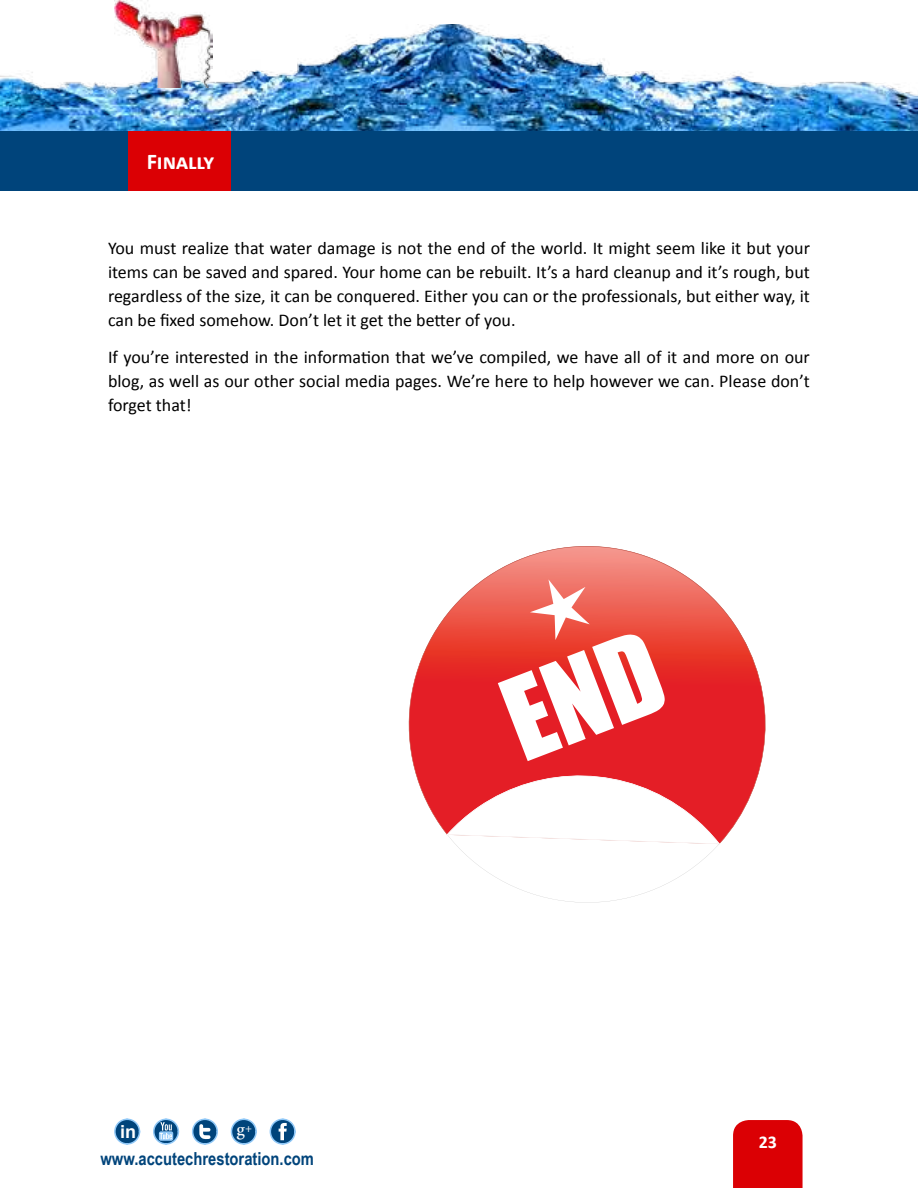
<style>
.page{position:relative;width:918px;height:1188px;background:#fff}
.page>*{position:absolute;margin:0;border:0;box-sizing:border-box;transform-origin:0 0}
.t1{font:700 22.5px "Calibri";color:#fff}
.t2{font:18px/24px "Calibri";color:#000;text-align:justify}
.t3{font:700 18px "Arial Narrow";color:#00447b}
.t4{font:700 18px "Calibri";color:#fff}
.t5{font:500 18px "Minion Pro";color:#fff}
.t6{font:700 18px "Arial";color:#fff}
</style>
<div class="page">
<img style="left:0;top:25px;width:918px;height:106px">
<img style="left:114px;top:0;width:98px;height:88px">
<div style="left:0;top:131px;width:918px;height:59px;background:#00447b"></div>
<div style="left:733px;top:1120px;width:70px;height:68px;background:#db0004"></div>
<svg style="left:191px;top:1118px;width:27px;height:27px"></svg>
<svg style="left:153px;top:1118px;width:27px;height:27px"></svg>
<svg style="left:269px;top:1118px;width:27px;height:27px"></svg>
<svg style="left:230px;top:1118px;width:27px;height:27px"></svg>
<svg style="left:114px;top:1118px;width:27px;height:27px"></svg>
<div style="left:128px;top:131px;width:103px;height:59px;background:#db0004"></div>
<svg style="left:408px;top:546px;width:358px;height:298px"></svg>
<svg style="left:447px;top:579px;width:273px;height:265px"></svg>
<p class="t1" style="left:147px;top:147px;width:69px">Finally</p>
<p class="t2" style="left:108px;top:236px;width:703px">You must realize that water damage is not the end of the world. It might seem like it but your items can be saved and spared. Your home can be rebuilt. It’s a hard cleanup and it’s rough, but regardless of the size, it can be conquered. Either you can or the professionals, but either way, it can be fixed somehow. Don’t let it get the better of you.</p>
<p class="t2" style="left:108px;top:345px;width:703px">If you’re interested in the information that we’ve compiled, we have all of it and more on our blog, as well as our other social media pages. We’re here to help however we can. Please don’t forget that!</p>
<p class="t6" style="left:120px;top:1120px;width:18px">in</p>
<p class="t5" style="left:237px;top:1117px;width:17px">g<sup>+</sup></p>
<p class="t3" style="left:101px;top:1145px;width:215px">www.accutechrestoration.com</p>
<p class="t4" style="left:759px;top:1130px;width:20px">23</p>
</div>
